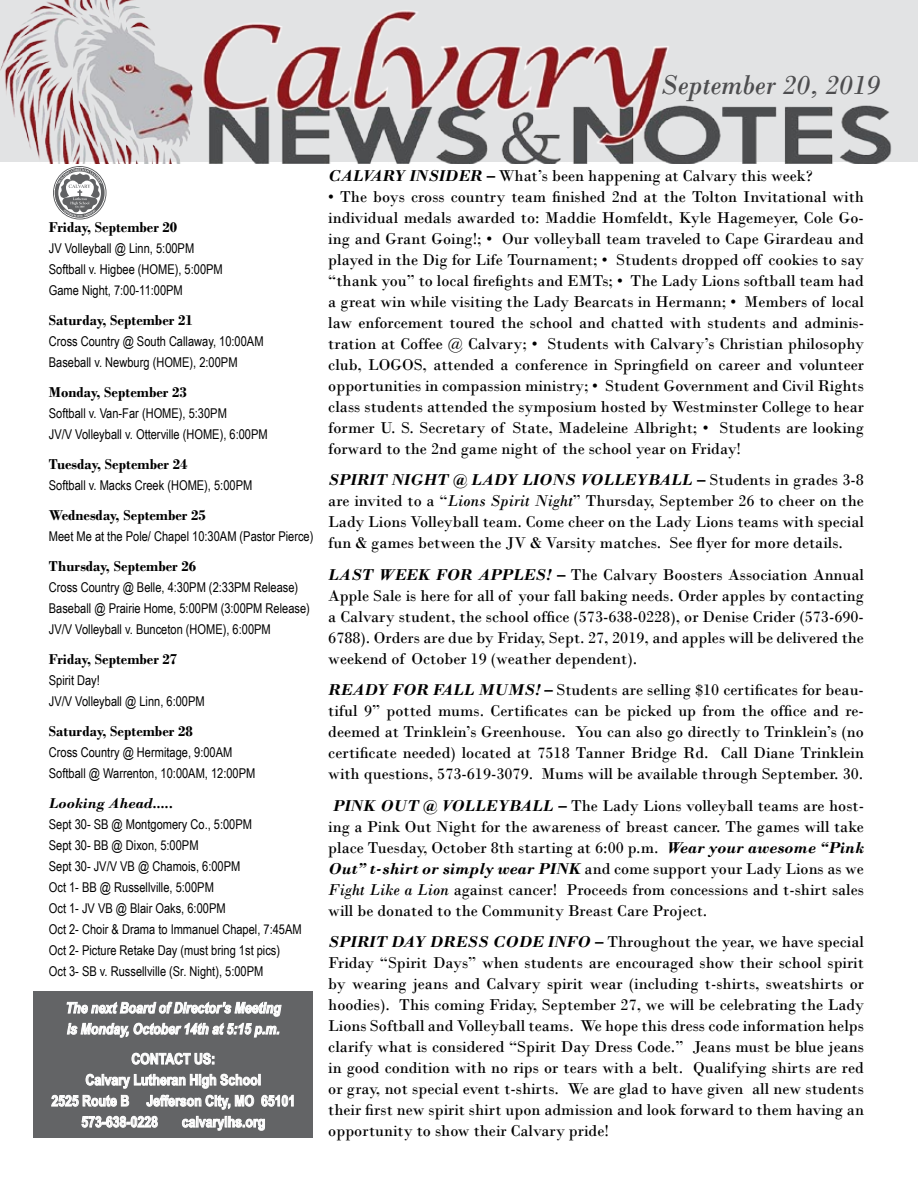
<style>
.page{position:relative;width:918px;height:1188px;background:#fff}
.page>*{position:absolute;margin:0;border:0;box-sizing:border-box;transform-origin:0 0}
.t1{font:italic 28.5px "Bodoni";color:#4d4d4f}
.t2{font:16.5px/21px "Bodoni";color:#000;text-align:justify}
.t3{font:700 15px "Bodoni";color:#000}
.t4{font:700 15px "Arial Narrow";color:#fff}
.t5{font:italic 700 15px/21px "Arial Narrow";color:#fff}
.t6{font:italic 700 15px "Bodoni";color:#000}
.t7{font:13.5px/21px "Arial Narrow";color:#000}
.s1{font-weight:700;font-style:italic}
.s2{font-style:italic}
</style>
<div class="page">
<div style="left:0;top:0;width:918px;height:162px;background:#e2e3e4"></div>
<svg style="left:53px;top:166px;width:54px;height:54px"></svg>
<div style="left:33px;top:991px;width:280px;height:147px;background:#636466"></div>
<svg style="left:67px;top:1001px;width:215px;height:37px"></svg>
<svg style="left:132px;top:1053px;width:82px;height:12px"></svg>
<svg style="left:51px;top:1074px;width:243px;height:36px"></svg>
<svg style="left:81px;top:1116px;width:77px;height:12px"></svg>
<svg style="left:182px;top:1116px;width:83px;height:15px"></svg>
<img style="left:0;top:0;width:892px;height:164px">
<h1 class="t1" style="left:661px;top:67px;width:222px">September 20, 2019</h1>
<p class="t3" style="left:49px;top:218px;width:130px">Friday, September 20</p>
<p class="t7" style="left:49px;top:237px;width:175px">JV Volleyball @ Linn, 5:00PM<br>Softball v. Higbee (HOME), 5:00PM<br>Game Night, 7:00-11:00PM</p>
<p class="t3" style="left:49px;top:311px;width:145px">Saturday, September 21</p>
<p class="t7" style="left:49px;top:330px;width:216px">Cross Country @ South Callaway, 10:00AM<br>Baseball v. Newburg (HOME), 2:00PM</p>
<p class="t3" style="left:49px;top:383px;width:139px">Monday, September 23</p>
<p class="t7" style="left:49px;top:402px;width:220px">Softball v. Van-Far (HOME), 5:30PM<br>JV/V Volleyball v. Otterville (HOME), 6:00PM</p>
<p class="t3" style="left:49px;top:455px;width:140px">Tuesday, September 24</p>
<p class="t7" style="left:49px;top:474px;width:205px">Softball v. Macks Creek (HOME), 5:00PM</p>
<p class="t3" style="left:49px;top:506px;width:159px">Wednesday, September 25</p>
<p class="t7" style="left:49px;top:525px;width:266px">Meet Me at the Pole/ Chapel 10:30AM (Pastor Pierce)</p>
<p class="t3" style="left:49px;top:557px;width:149px">Thursday, September 26</p>
<p class="t7" style="left:49px;top:576px;width:263px">Cross Country @ Belle, 4:30PM (2:33PM Release)<br>Baseball @ Prairie Home, 5:00PM (3:00PM Release)<br>JV/V Volleyball v. Bunceton (HOME), 6:00PM</p>
<p class="t3" style="left:49px;top:650px;width:130px">Friday, September 27</p>
<p class="t7" style="left:49px;top:669px;width:157px">Spirit Day!<br>JV/V Volleyball @ Linn, 6:00PM</p>
<p class="t3" style="left:49px;top:722px;width:145px">Saturday, September 28</p>
<p class="t7" style="left:49px;top:741px;width:208px">Cross Country @ Hermitage, 9:00AM<br>Softball @ Warrenton, 10:00AM, 12:00PM</p>
<p class="t6" style="left:49px;top:794px;width:126px">Looking Ahead.....</p>
<p class="t7" style="left:49px;top:813px;width:254px">Sept 30- SB @ Montgomery Co., 5:00PM<br>Sept 30- BB @ Dixon, 5:00PM<br>Sept 30- JV/V VB @ Chamois, 6:00PM<br>Oct 1- BB @ Russellville, 5:00PM<br>Oct 1- JV VB @ Blair Oaks, 6:00PM<br>Oct 2- Choir &amp; Drama to Immanuel Chapel, 7:45AM Oct 2- Picture Retake Day (must bring 1st pics)<br>Oct 3- SB v. Russellville (Sr. Night), 5:00PM</p>
<p class="t5" style="left:66px;top:997px;width:217px">The next Board of Director’s Meeting is Monday, October 14th at 5:15 p.m.</p>
<p class="t4" style="left:131px;top:1047px;width:85px">CONTACT US:</p>
<p class="t4" style="left:86px;top:1068px;width:177px">Calvary Lutheran High School</p>
<p class="t4" style="left:51px;top:1089px;width:245px">2525 Route B Jefferson City, MO 65101</p>
<p class="t4" style="left:81px;top:1110px;width:78px">573-638-0228</p>
<p class="t4" style="left:182px;top:1110px;width:85px">calvarylhs.org</p>
<p class="t2" style="left:328px;top:165px;width:486px"><span class="s1">CALVARY INSIDER –</span> What’s been happening at Calvary this week?</p>
<p class="t2" style="left:328px;top:186px;width:537px">• The boys cross country team finished 2nd at the Tolton Invitational with individual medals awarded to: Maddie Homfeldt, Kyle Hagemeyer, Cole Go&shy;ing and Grant Going!; • Our volleyball team traveled to Cape Girardeau and played in the Dig for Life Tournament; • Students dropped off cookies to say “thank you” to local firefights and EMTs; • The Lady Lions softball team had a great win while visiting the Lady Bearcats in Hermann; • Members of local law enforcement toured the school and chatted with students and adminis&shy;tration at Coffee @ Calvary; • Students with Calvary’s Christian philosophy club, LOGOS, attended a conference in Springfield on career and volunteer opportunities in compassion ministry; • Student Government and Civil Rights class students attended the symposium hosted by Westminster College to hear former U. S. Secretary of State, Madeleine Albright; • Students are looking forward to the 2nd game night of the school year on Friday!</p>
<p class="t2" style="left:328px;top:469px;width:537px"><span class="s1">SPIRIT NIGHT @ LADY LIONS VOLLEYBALL –</span> Students in grades 3-8 are invited to a “<span class="s2">Lions Spirit Night</span>” Thursday, September 26 to cheer on the Lady Lions Volleyball team. Come cheer on the Lady Lions teams with special fun &amp; games between the JV &amp; Varsity matches. See flyer for more details.</p>
<p class="t2" style="left:328px;top:564px;width:537px"><span class="s1">LAST WEEK FOR APPLES! –</span> The Calvary Boosters Association Annual Apple Sale is here for all of your fall baking needs. Order apples by contacting a Calvary student, the school office (573-638-0228), or Denise Crider (573-690- 6788). Orders are due by Friday, Sept. 27, 2019, and apples will be delivered the weekend of October 19 (weather dependent).</p>
<p class="t2" style="left:328px;top:679px;width:537px"><span class="s1">READY FOR FALL MUMS! –</span> Students are selling $10 certificates for beau&shy;tiful 9” potted mums. Certificates can be picked up from the office and re&shy;deemed at Trinklein’s Greenhouse. You can also go directly to Trinklein’s (no certificate needed) located at 7518 Tanner Bridge Rd. Call Diane Trinklein with questions, 573-619-3079. Mums will be available through September. 30.</p>
<p class="t2" style="left:328px;top:795px;width:537px"><span class="s1">PINK OUT @ VOLLEYBALL –</span> The Lady Lions volleyball teams are host&shy;ing a Pink Out Night for the awareness of breast cancer. The games will take place Tuesday, October 8th starting at 6:00 p.m. <span class="s1">Wear your awesome “Pink Out” t-shirt or simply wear PINK</span> and come support your Lady Lions as we <span class="s2">Fight Like a Lion</span> against cancer! Proceeds from concessions and t-shirt sales will be donated to the Community Breast Care Project.</p>
<p class="t2" style="left:328px;top:932px;width:537px"><span class="s1">SPIRIT DAY DRESS CODE INFO –</span> Throughout the year, we have special Friday “Spirit Days” when students are encouraged show their school spirit by wearing jeans and Calvary spirit wear (including t-shirts, sweatshirts or hoodies). This coming Friday, September 27, we will be celebrating the Lady Lions Softball and Volleyball teams. We hope this dress code information helps clarify what is considered “Spirit Day Dress Code.” Jeans must be blue jeans in good condition with no rips or tears with a belt. Qualifying shirts are red or gray, not special event t-shirts. We are glad to have given all new students their first new spirit shirt upon admission and look forward to them having an opportunity to show their Calvary pride!</p>
</div>
